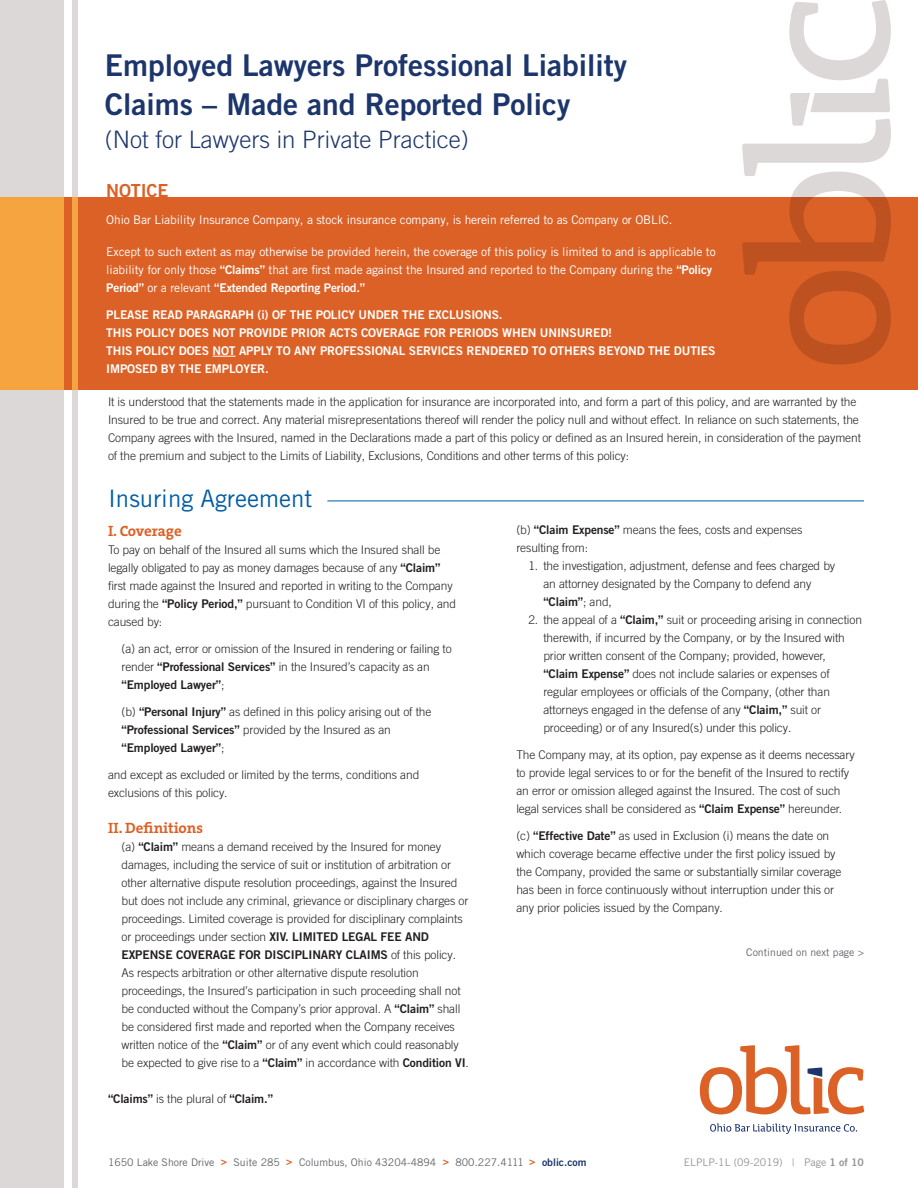
<style>
.page{position:relative;width:918px;height:1188px;background:#fff}
.page>*{position:absolute;margin:0;border:0;box-sizing:border-box;transform-origin:0 0}
.t1{font:30px "Trade Gothic LT Pro Bd 2";color:#1c366c}
.t2{font:300 24px "Trade Gothic LT Pro";color:#1c366c}
.t3{font:24px "Trade Gothic LT Pro";color:#015ca6}
.t4{font:18px "Trade Gothic LT Pro Bd 2";letter-spacing:-.01em;color:#dc6126}
.t5{font:700 15px "The Serif B W7";color:#dc6126}
.t6{font:300 12px/18px "Trade Gothic LT Pro";letter-spacing:-.01em;color:#231f20}
.t7{font:12px/18px "Trade Gothic LT Pro";letter-spacing:-.01em;color:#fff}
.t8{font:12px/18px "Trade Gothic LT Pro Bd 2";letter-spacing:-.01em;color:#fff}
.t9{font:12px "Trade Gothic LT Pro Bd 2";letter-spacing:-.01em;color:#231f20}
.t10{font:10.5px "Trade Gothic LT Pro";color:#63656a}
.t11{font:10.5px "Trade Gothic LT Pro";color:#939598}
.s1{font-family:"Trade Gothic LT Pro Bd 2"}
.s2{font-family:"Trade Gothic LT Pro Bd 2";font-weight:400}
.s3{font-family:"Trade Gothic LT Pro";font-weight:300}
.s4{font-family:"Trade Gothic LT Pro Bd 2";color:#dc6126}
.s5{font-family:"Trade Gothic LT Pro Bd 2";color:#1c366c}
</style>
<div class="page">
<div style="left:0;top:198px;width:918px;height:192px;background:#dc6126"></div>
<svg style="left:0;top:0;width:64px;height:1188px;background:#e0cfbe"></svg>
<svg style="left:213px;top:356px;width:23px;height:1px"></svg>
<svg style="left:72px;top:0;width:6px;height:1188px;background:#e0cfbe"></svg>
<svg style="left:742px;top:0;width:149px;height:364px"></svg>
<hr style="left:327px;top:501px;width:537px;height:1px;background:#015ca6">
<svg style="left:710px;top:1123px;width:147px;height:11px"></svg>
<svg style="left:700px;top:1045px;width:164px;height:69px"></svg>
<p class="t1" style="left:105px;top:46px;width:524px">Employed Lawyers Professional Liability</p>
<p class="t1" style="left:105px;top:85px;width:467px">Claims – Made and Reported Policy</p>
<p class="t2" style="left:105px;top:125px;width:365px">(Not for Lawyers in Private Practice)</p>
<p class="t4" style="left:106px;top:179px;width:64px">NOTICE</p>
<p class="t7" style="left:106px;top:210px;width:568px">Ohio Bar Liability Insurance Company, a stock insurance company, is herein referred to as Company or OBLIC.</p>
<p class="t7" style="left:106px;top:243px;width:611px">Except to such extent as may otherwise be provided herein, the coverage of this policy is limited to and is applicable to liability for only those <span class="s1">“Claims”</span> that are first made against the Insured and reported to the Company during the <span class="s1">“Policy<br>Period”</span> or a relevant <span class="s1">“Extended Reporting Period.”</span></p>
<p class="t8" style="left:106px;top:306px;width:398px">PLEASE READ PARAGRAPH (i) OF THE POLICY UNDER THE EXCLUSIONS.</p>
<p class="t8" style="left:106px;top:324px;width:507px">THIS POLICY DOES NOT PROVIDE PRIOR ACTS COVERAGE FOR PERIODS WHEN UNINSURED!</p>
<p class="t8" style="left:106px;top:342px;width:611px">THIS POLICY DOES NOT APPLY TO ANY PROFESSIONAL SERVICES RENDERED TO OTHERS BEYOND THE DUTIES<br>IMPOSED BY THE EMPLOYER.</p>
<p class="t6" style="left:108px;top:393px;width:755px">It is understood that the statements made in the application for insurance are incorporated into, and form a part of this policy, and are warranted by the Insured to be true and correct. Any material misrepresentations thereof will render the policy null and without effect. In reliance on such statements, the Company agrees with the Insured, named in the Declarations made a part of this policy or defined as an Insured herein, in consideration of the payment of the premium and subject to the Limits of Liability, Exclusions, Conditions and other terms of this policy:</p>
<p class="t3" style="left:108px;top:484px;width:206px">Insuring Agreement</p>
<p class="t5" style="left:108px;top:521px;width:75px">I. Coverage</p>
<p class="t6" style="left:108px;top:541px;width:350px">To pay on behalf of the Insured all sums which the Insured shall be legally obligated to pay as money damages because of any <span class="s2">“Claim” </span>first made against the Insured and reported in writing to the Company during the <span class="s2">“Policy Period,”</span> pursuant to Condition VI of this policy, and caused by:</p>
<p class="t6" style="left:122px;top:640px;width:332px">(a) an act, error or omission of the Insured in rendering or failing to render <span class="s2">“Professional Services”</span> in the Insured’s capacity as an <span class="s2">“Employed Lawyer”</span>;</p>
<p class="t6" style="left:122px;top:703px;width:312px">(b) <span class="s2">“Personal Injury”</span> as defined in this policy arising out of the <span class="s2">“Professional Services”</span> provided by the Insured as an <span class="s2">“Employed Lawyer”</span>;</p>
<p class="t6" style="left:108px;top:766px;width:313px">and except as excluded or limited by the terms, conditions and exclusions of this policy.</p>
<p class="t5" style="left:108px;top:818px;width:96px">II. Definitions</p>
<p class="t6" style="left:122px;top:838px;width:349px">(a) <span class="s2">“Claim”</span> means a demand received by the Insured for money damages, including the service of suit or institution of arbitration or other alternative dispute resolution proceedings, against the Insured but does not include any criminal, grievance or disciplinary charges or proceedings. Limited coverage is provided for disciplinary complaints or proceedings under section <span class="s2">XIV. LIMITED LEGAL FEE AND EXPENSE COVERAGE FOR DISCIPLINARY CLAIMS</span> of this policy.<br>As respects arbitration or other alternative dispute resolution proceedings, the Insured’s participation in such proceeding shall not be conducted without the Company’s prior approval. A <span class="s2">“Claim”</span> shall be considered first made and reported when the Company receives written notice of the <span class="s2">“Claim”</span> or of any event which could reasonably be expected to give rise to a <span class="s2">“Claim”</span> in accordance with <span class="s2">Condition VI</span>.</p>
<p class="t9" style="left:108px;top:1091px;width:167px">“Claims” <span class="s3">is the plural of</span> “Claim.”</p>
<p class="t6" style="left:516px;top:520px;width:287px">(b) <span class="s2">“Claim Expense”</span> means the fees, costs and expenses resulting from:</p>
<p class="t6" style="left:543px;top:556px;width:293px;text-indent:-15px">1. the investigation, adjustment, defense and fees charged by an attorney designated by the Company to defend any <span class="s2">“Claim”</span>; and,</p>
<p class="t6" style="left:543px;top:610px;width:320px;text-indent:-15px">2. the appeal of a <span class="s2">“Claim,”</span> suit or proceeding arising in connection therewith, if incurred by the Company, or by the Insured with prior written consent of the Company; provided, however, <span class="s2">“Claim Expense”</span> does not include salaries or expenses of regular employees or officials of the Company, (other than attorneys engaged in the defense of any <span class="s2">“Claim,”</span> suit or proceeding) or of any Insured(s) under this policy.</p>
<p class="t6" style="left:516px;top:745px;width:340px">The Company may, at its option, pay expense as it deems necessary to provide legal services to or for the benefit of the Insured to rectify an error or omission alleged against the Insured. The cost of such legal services shall be considered as <span class="s2">“Claim Expense”</span> hereunder.</p>
<p class="t6" style="left:516px;top:826px;width:327px">(c) <span class="s2">“Effective Date”</span> as used in Exclusion (i) means the date on which coverage became effective under the first policy issued by the Company, provided the same or substantially similar coverage has been in force continuously without interruption under this or any prior policies issued by the Company.</p>
<p class="t10" style="left:746px;top:946px;width:119px">Continued on next page &gt;</p>
<p class="t10" style="left:108px;top:1156px;width:480px">1650 Lake Shore Drive <span class="s4">&gt;</span> Suite 285 <span class="s4">&gt;</span> Columbus, Ohio 43204-4894 <span class="s4">&gt;</span> 800.227.4111 <span class="s4">&gt;</span> <span class="s5">oblic.com</span></p>
<p class="t11" style="left:684px;top:1156px;width:182px">ELPLP-1L (09-2019) | Page <span class="s1">1 of 10</span></p>
</div>
